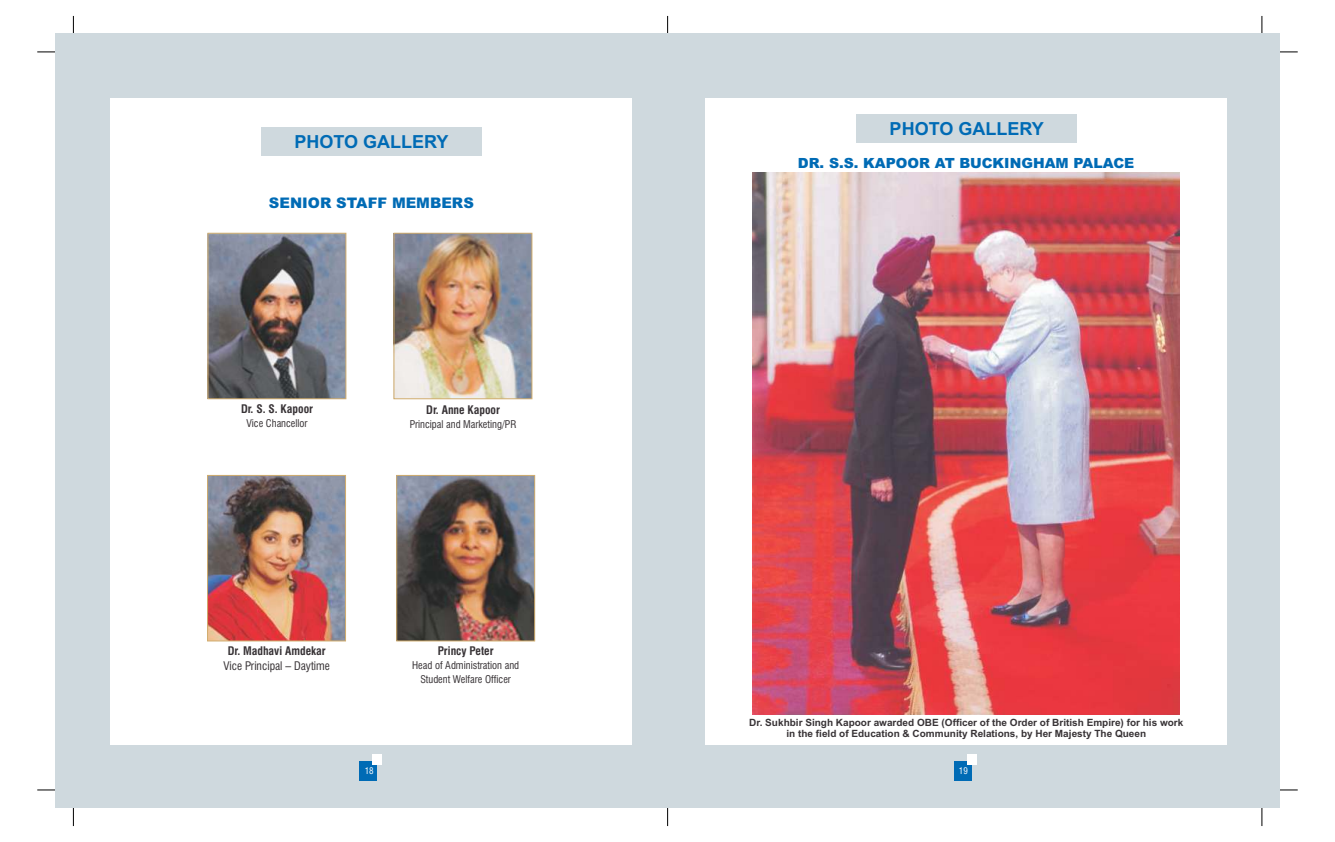
<style>
.page{position:relative;width:1335px;height:842px;background:#fff}
.page>*{position:absolute;margin:0;border:0;box-sizing:border-box;transform-origin:0 0}
.t1{font:700 18px "Arial";color:#006bb5}
.t2{font:900 14.6px "Arial";color:#006bb5}
.t3{font:900 14px "Arial";color:#006bb5}
.t4{font:700 condensed 11.5px "Swiss 721 BT";color:#383336}
.t5{font:condensed 11.5px "Swiss 721 BT";color:#383336}
.t6{font:condensed 10.4px/13.7px "Swiss 721 BT";color:#383336;text-align:center}
.t7{font:700 10px/11.2px "Arial";color:#383336;text-align:center}
.t8{font:condensed 9px "Swiss 721 BT";color:#fff}
</style>
<div class="page">
<hr style="left:667px;top:16px;width:1px;height:810px;background:#000">
<hr style="left:73px;top:16px;width:1px;height:810px;background:#000">
<hr style="left:37px;top:52px;width:1260px;height:1px;background:#000">
<hr style="left:37px;top:790px;width:1260px;height:1px;background:#000">
<hr style="left:1261px;top:16px;width:1px;height:810px;background:#000">
<div style="left:55px;top:34px;width:1224px;height:774px;background:#cfd9de"></div>
<div style="left:954px;top:761px;width:17px;height:19px;background:#006bb5"></div>
<div style="left:967px;top:754px;width:9px;height:11px;background:#fff"></div>
<div style="left:360px;top:761px;width:17px;height:19px;background:#006bb5"></div>
<div style="left:373px;top:754px;width:9px;height:11px;background:#fff"></div>
<div style="left:110px;top:98px;width:522px;height:646px;background:#fff"></div>
<div style="left:705px;top:98px;width:522px;height:646px;background:#fff"></div>
<div style="left:261px;top:127px;width:220px;height:29px;background:#cfd9de"></div>
<img style="left:209px;top:235px;width:135px;height:162px">
<div style="left:207px;top:233px;width:139px;height:166px;border:1px solid #d1ad6e"></div>
<img style="left:209px;top:477px;width:135px;height:162px">
<div style="left:207px;top:475px;width:139px;height:166px;border:1px solid #d1ad6e"></div>
<img style="left:395px;top:235px;width:135px;height:162px">
<div style="left:393px;top:233px;width:139px;height:166px;border:1px solid #d1ad6e"></div>
<img style="left:398px;top:477px;width:135px;height:162px">
<div style="left:396px;top:475px;width:139px;height:166px;border:1px solid #d1ad6e"></div>
<img style="left:752px;top:173px;width:427px;height:541px">
<div style="left:856px;top:114px;width:220px;height:29px;background:#cfd9de"></div>
<h1 class="t1" style="left:294px;top:135px;width:156px">PHOTO GALLERY</h1>
<h2 class="t2" style="left:269px;top:198px;width:206px">SENIOR STAFF MEMBERS</h2>
<p class="t4" style="left:241px;top:404px;width:74px">Dr. S. S. Kapoor</p>
<p class="t6" style="left:246px;top:418px;width:63px">Vice Chancellor</p>
<p class="t4" style="left:426px;top:405px;width:75px">Dr. Anne Kapoor</p>
<p class="t6" style="left:410px;top:418px;width:108px">Principal and Marketing/PR</p>
<p class="t4" style="left:228px;top:646px;width:99px">Dr. Madhavi Amdekar</p>
<p class="t5" style="left:223px;top:662px;width:108px">Vice Principal – Daytime</p>
<p class="t4" style="left:438px;top:647px;width:57px">Princy Peter</p>
<p class="t6" style="left:412px;top:660px;width:108px">Head of Administration and<br>Student Welfare Officer</p>
<h1 class="t1" style="left:889px;top:122px;width:156px">PHOTO GALLERY</h1>
<h3 class="t3" style="left:798px;top:158px;width:338px">DR. S.S. KAPOOR AT BUCKINGHAM PALACE</h3>
<p class="t7" style="left:749px;top:717px;width:436px">Dr. Sukhbir Singh Kapoor awarded OBE (Officer of the Order of British Empire) for his work in the field of Education &amp; Community Relations, by Her Majesty The Queen</p>
<p class="t8" style="left:365px;top:767px;width:10px">18</p>
<p class="t8" style="left:959px;top:767px;width:10px">19</p>
</div>
